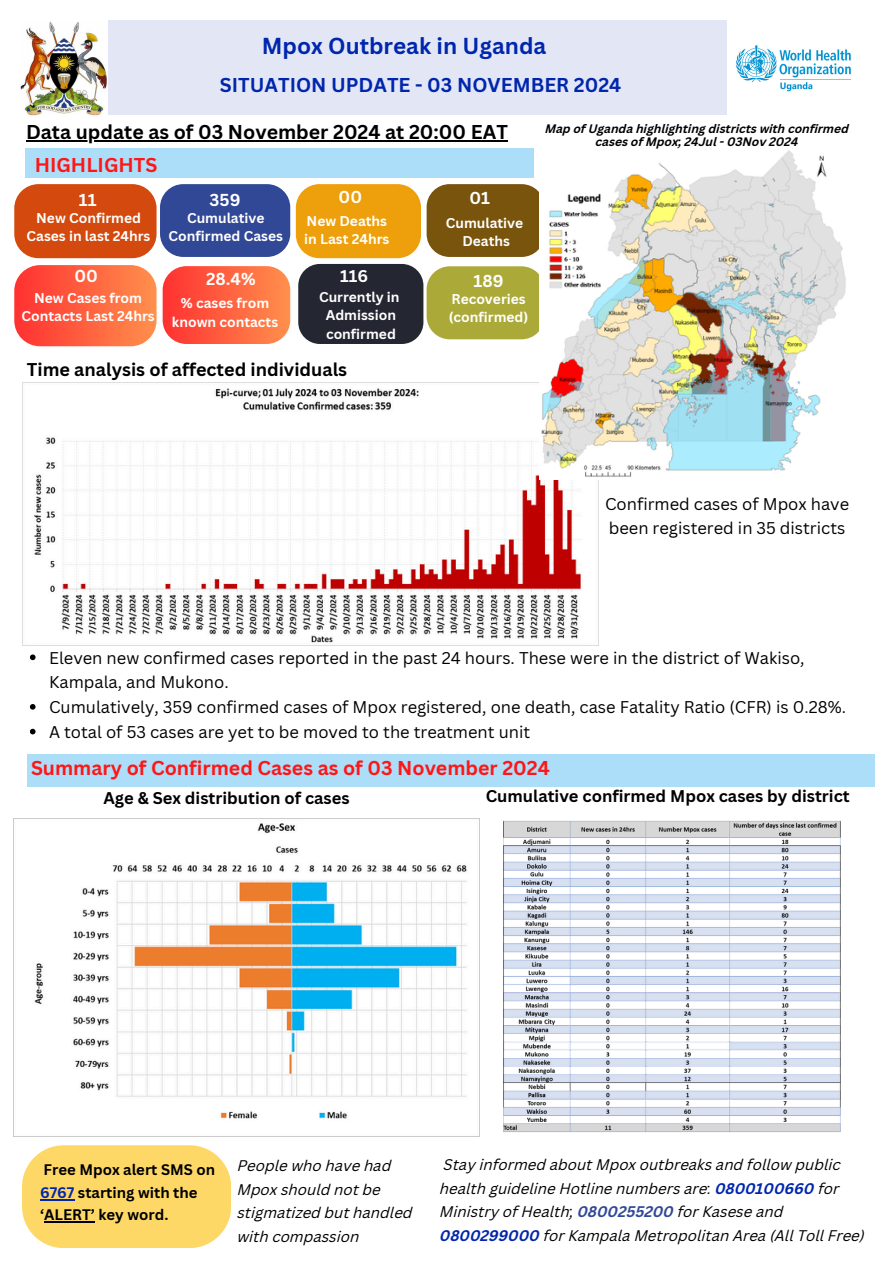
<style>
.page{position:relative;width:894px;height:1264px;background:#fff}
.page>*{position:absolute;margin:0;border:0;box-sizing:border-box;transform-origin:0 0}
.t1{font:700 22.5px "Canva Sans";color:#0026ad}
.t2{font:700 19.5px "Canva Sans";color:#ff1616}
.t3{font:700 19.5px "Canva Sans";color:#000}
.t4{font:700 19.5px "Canva Sans";color:#0026ad}
.t5{font:700 18px "Canva Sans";color:#000}
.t6{font:700 16.8px "Canva Sans";color:#fff}
.t7{font:16.5px/24.8px "Canva Sans";color:#000}
.t8{font:700 16.5px "Canva Sans";color:#000}
.t9{font:700 16.5px "Canva Sans";color:#fff}
.t10{font:italic 15px/23.7px "Canva Sans";color:#000}
.t11{font:700 14.85px/22.4px "Canva Sans";color:#000}
.t12{font:700 13.8px/18.3px "Canva Sans";color:#fff;text-align:center}
.t13{font:italic 700 12px/13px "Canva Sans";color:#000;text-align:center}
.s1{color:#0026ad}
.s2{font-weight:700;color:#0026ad}
.s3{font-weight:700;color:#314896}
</style>
<div class="page">
<div style="left:29px;top:21px;width:821px;height:94px;background:#e3e7f5"></div>
<img style="left:21px;top:21px;width:87px;height:95px">
<div style="left:27px;top:754px;width:847px;height:32px;background:#acdefa"></div>
<div style="left:26px;top:148px;width:508px;height:29px;background:#acdefa"></div>
<svg style="left:22px;top:1145px;width:209px;height:102px;background:#fcd970"></svg>
<img style="left:727px;top:21px;width:124px;height:94px">
<div style="left:14px;top:184px;width:142px;height:74px;background:#d4490d;border-radius:24px"></div>
<div style="left:160px;top:184px;width:130px;height:73px;background:#314896;border-radius:23px"></div>
<div style="left:14px;top:265px;width:142px;height:81px;background:linear-gradient(to right,#ff3131,#ff8f4c);border-radius:26px"></div>
<div style="left:163px;top:266px;width:127px;height:78px;background:linear-gradient(to right,#ff3131,#ff904d);border-radius:24px"></div>
<div style="left:296px;top:184px;width:125px;height:74px;background:#eda00b;border-radius:24px"></div>
<div style="left:298px;top:264px;width:125px;height:80px;background:#242732;border-radius:22px"></div>
<div style="left:426px;top:184px;width:118px;height:73px;background:#79540d;border-radius:23px"></div>
<div style="left:426px;top:266px;width:118px;height:73px;background:#aba938;border-radius:23px"></div>
<img style="left:22px;top:383px;width:559px;height:262px">
<img style="left:540px;top:150px;width:306px;height:330px">
<img style="left:13px;top:818px;width:466px;height:317px">
<img style="left:503px;top:820px;width:337px;height:313px">
<hr style="left:26px;top:140px;width:481px;height:1px;background:#000">
<hr style="left:40px;top:1198px;width:34px;height:2px;background:#0026ad">
<hr style="left:44px;top:1221px;width:51px;height:1px;background:#000">
<svg style="left:30px;top:654px;width:6px;height:6px"></svg>
<svg style="left:30px;top:704px;width:6px;height:5px"></svg>
<svg style="left:30px;top:728px;width:6px;height:6px"></svg>
<h3 class="t1" style="left:262px;top:30px;width:286px">Mpox Outbreak in Uganda</h3>
<h4 class="t4" style="left:220px;top:71px;width:403px">SITUATION UPDATE - 03 NOVEMBER 2024</h4>
<h2 class="t3" style="left:26px;top:118px;width:483px">Data update as of 03 November 2024 at 20:00 EAT</h2>
<p class="t2" style="left:35px;top:151px;width:124px">HIGHLIGHTS</p>
<h6 class="t6" style="left:79px;top:188px;width:19px">11</h6>
<p class="t6" style="left:209px;top:188px;width:32px">359</p>
<h6 class="t6" style="left:338px;top:185px;width:25px">00</h6>
<h6 class="t6" style="left:469px;top:186px;width:22px">01</h6>
<p class="t12" style="left:27px;top:208px;width:125px">New Confirmed<br>Cases in last 24hrs</p>
<p class="t12" style="left:169px;top:208px;width:116px">Cumulative<br>Confirmed Cases</p>
<h6 class="t6" style="left:74px;top:264px;width:25px">00</h6>
<h4 class="t6" style="left:206px;top:267px;width:51px">28.4%</h4>
<h6 class="t12" style="left:304px;top:211px;width:87px;text-align:left">New Deaths in Last 24hrs</h6>
<h4 class="t9" style="left:340px;top:264px;width:30px">116</h4>
<h4 class="t12" style="left:445px;top:213px;width:79px">Cumulative<br>Deaths</h4>
<h3 class="t6" style="left:473px;top:268px;width:32px">189</h3>
<h6 class="t12" style="left:21px;top:288px;width:135px">New Cases from<br>Contacts Last 24hrs</h6>
<h4 class="t12" style="left:172px;top:294px;width:108px">% cases from known contacts</h4>
<h6 class="t12" style="left:319px;top:287px;width:82px">Currently in<br>Admission confirmed</h6>
<h6 class="t12" style="left:448px;top:289px;width:81px;text-align:left">Recoveries (confirmed)</h6>
<p class="t5" style="left:27px;top:356px;width:322px">Time analysis of affected individuals</p>
<p class="t13" style="left:545px;top:123px;width:305px">Map of Uganda highlighting districts with confirmed cases of Mpox; 24Jul - 03Nov 2024</p>
<p class="t7" style="left:605px;top:491px;width:245px">Confirmed cases of Mpox have been registered in 35 districts</p>
<h4 class="t7" style="left:49px;top:644px;width:756px">Eleven new confirmed cases reported in the past 24 hours. These were in the district of Wakiso,<br>Kampala, and Mukono.</h4>
<p class="t7" style="left:49px;top:694px;width:798px">Cumulatively, 359 confirmed cases of Mpox registered, one death, case Fatality Ratio (CFR) is 0.28%.</p>
<p class="t7" style="left:49px;top:719px;width:482px">A total of 53 cases are yet to be moved to the treatment unit</p>
<h1 class="t2" style="left:31px;top:754px;width:520px">Summary of Confirmed Cases as of 03 November 2024</h1>
<h5 class="t8" style="left:103px;top:786px;width:247px">Age &amp; Sex distribution of cases</h5>
<p class="t8" style="left:485px;top:784px;width:365px">Cumulative confirmed Mpox cases by district</p>
<p class="t11" style="left:40px;top:1158px;width:176px">Free Mpox alert SMS on<br><span class="s1">6767</span> starting with the ‘ALERT’ key word.</p>
<p class="t10" style="left:237px;top:1155px;width:177px">People who have had<br>Mpox should not be stigmatized but handled with compassion</p>
<p class="t10" style="left:440px;top:1154px;width:426px">Stay informed about Mpox outbreaks and follow public health guideline Hotline numbers are: <span class="s2">0800100660</span> for Ministry of Health; <span class="s3">0800255200</span> for Kasese and <span class="s2">0800299000</span> for Kampala Metropolitan Area (All Toll Free)</p>
</div>
